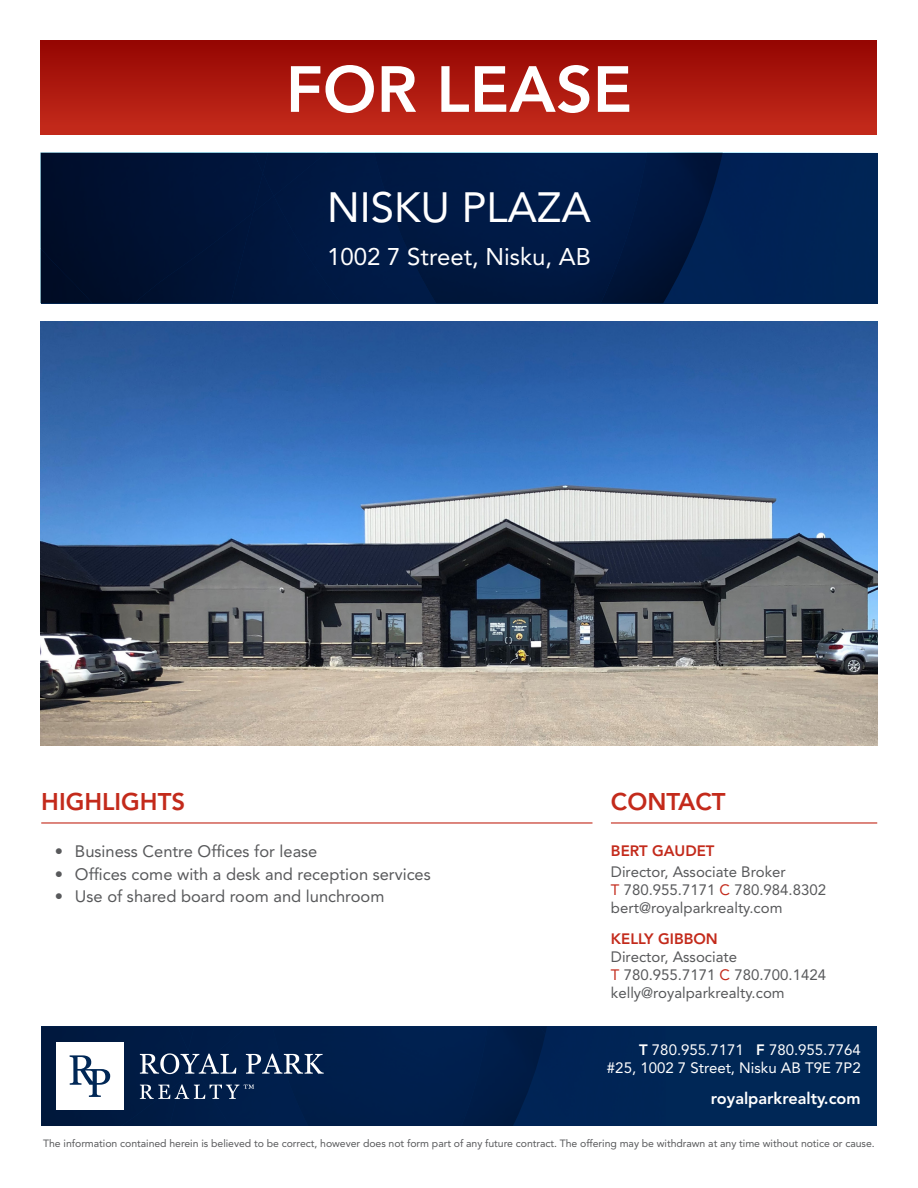
<style>
.page{position:relative;width:918px;height:1188px;background:#fff}
.page>*{position:absolute;margin:0;border:0;box-sizing:border-box;transform-origin:0 0}
.t1{font:800 64.5px "Avenir";color:#fff}
.t2{font:42px "Avenir";color:#fff}
.t3{font:24px "Avenir";color:#fff}
.t4{font:800 24px "Avenir";color:#c32a1b}
.t5{font:16.5px "Avenir";color:#58595b}
.t6{font:800 16.2px "Avenir";color:#fff}
.t7{font:15px/18px "Avenir";color:#58595b}
.t8{font:15px/18px "Avenir";color:#fff;text-align:right}
.t9{font:800 15px "Avenir";color:#c32a1b}
.t10{font:10.5px "Avenir";letter-spacing:-.005em;color:#58595b}
.s1{color:#c32a1b}
.s2{font-weight:800}
</style>
<div class="page">
<div style="left:41px;top:1026px;width:836px;height:100px;background:#002756"></div>
<svg style="left:540px;top:1026px;width:7px;height:8px"></svg>
<div style="left:41px;top:1026px;width:140px;height:100px;background:#001941"></div>
<img style="left:178px;top:1026px;width:10px;height:25px">
<img style="left:181px;top:1051px;width:7px;height:2px">
<div style="left:121px;top:1081px;width:49px;height:45px;background:#001b42"></div>
<img style="left:170px;top:1074px;width:27px;height:52px">
<div style="left:197px;top:1026px;width:76px;height:100px;background:#001e4a"></div>
<div style="left:273px;top:1026px;width:215px;height:100px;background:#001f4c"></div>
<svg style="left:140px;top:1053px;width:96px;height:21px"></svg>
<svg style="left:246px;top:1054px;width:78px;height:20px"></svg>
<svg style="left:140px;top:1084px;width:114px;height:15px"></svg>
<div style="left:56px;top:1042px;width:68px;height:68px;background:#fff"></div>
<svg style="left:70px;top:1055px;width:40px;height:42px"></svg>
<img style="left:647px;top:153px;width:231px;height:150px">
<img style="left:663px;top:153px;width:118px;height:150px">
<img style="left:40px;top:153px;width:214px;height:150px">
<img style="left:254px;top:153px;width:9px;height:20px">
<img style="left:253px;top:173px;width:10px;height:23px">
<img style="left:263px;top:153px;width:11px;height:43px">
<div style="left:134px;top:213px;width:97px;height:90px;background:#001234"></div>
<div style="left:231px;top:196px;width:43px;height:107px;background:#00163c"></div>
<div style="left:274px;top:153px;width:100px;height:150px;background:#001943"></div>
<img style="left:374px;top:153px;width:273px;height:150px">
<hr style="left:41px;top:822px;width:552px;height:2px;background:#c32a1b">
<div style="left:40px;top:40px;width:838px;height:95px;background:linear-gradient(to bottom,#940501,#c62c1c)"></div>
<hr style="left:611px;top:822px;width:266px;height:2px;background:#c32a1b">
<img style="left:40px;top:321px;width:838px;height:424px">
<h1 class="t1" style="left:286px;top:51px;width:348px">FOR LEASE</h1>
<h2 class="t2" style="left:327px;top:183px;width:265px">NISKU PLAZA</h2>
<h3 class="t3" style="left:327px;top:242px;width:265px">1002 7 Street, Nisku, AB</h3>
<h3 class="t4" style="left:41px;top:787px;width:146px">HIGHLIGHTS</h3>
<h3 class="t5" style="left:55px;top:842px;width:264px">• Business Centre Offices for lease</h3>
<h3 class="t5" style="left:55px;top:865px;width:378px">• Offices come with a desk and reception services</h3>
<h3 class="t5" style="left:55px;top:887px;width:331px">• Use of shared board room and lunchroom</h3>
<h3 class="t4" style="left:611px;top:787px;width:116px">CONTACT</h3>
<h3 class="t9" style="left:611px;top:842px;width:105px">BERT GAUDET</h3>
<h3 class="t7" style="left:611px;top:863px;width:217px">Director, Associate Broker<br><span class="s1">T</span> 780.955.7171 <span class="s1">C</span> 780.984.8302 bert@royalparkrealty.com</h3>
<h3 class="t9" style="left:611px;top:930px;width:108px">KELLY GIBBON</h3>
<h3 class="t7" style="left:611px;top:948px;width:217px">Director, Associate<br><span class="s1">T</span> 780.955.7171 <span class="s1">C</span> 780.700.1424 kelly@royalparkrealty.com</h3>
<h3 class="t8" style="left:607px;top:1041px;width:255px"><span class="s2">T</span> 780.955.7171 <span class="s2">F</span> 780.955.7764 #25, 1002 7 Street, Nisku AB T9E 7P2</h3>
<h3 class="t6" style="left:711px;top:1089px;width:151px">royalparkrealty.com</h3>
<p class="t10" style="left:43px;top:1138px;width:833px">The information contained herein is believed to be correct, however does not form part of any future contract. The offering may be withdrawn at any time without notice or cause.</p>
</div>
